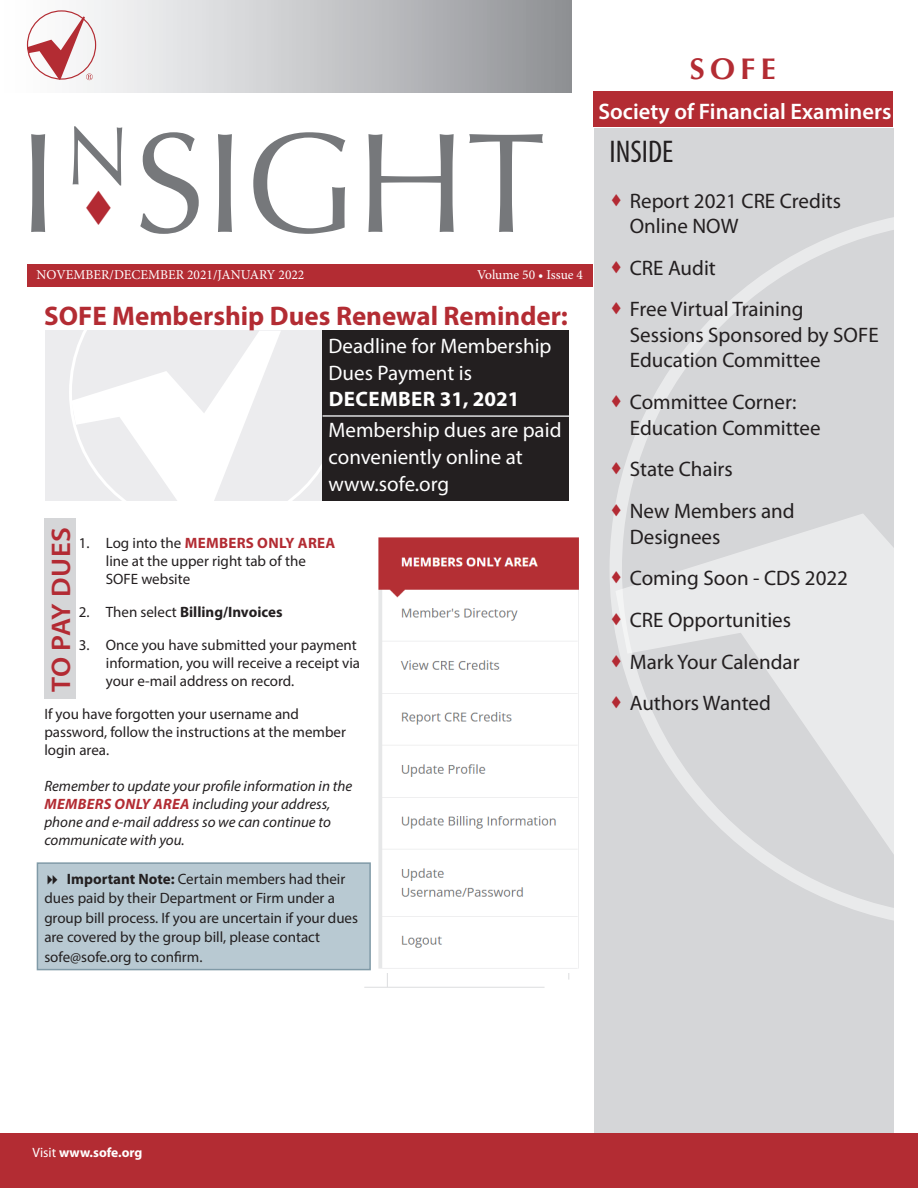
<style>
.page{position:relative;width:918px;height:1188px;background:#fff}
.page>*{position:absolute;margin:0;border:0;box-sizing:border-box;transform-origin:0 0}
.t1{font:142.5px "Optima";color:#76787b}
.t2{font:condensed 31.5px "Myriad Pro";color:#231f20}
.t3{font:700 30px "Optima";color:#b32c33}
.t4{font:700 27px "Myriad Pro";color:#b32c33}
.t5{font:600 27px "Myriad Pro";letter-spacing:.005em;color:#b32a33;scale:1.06 1}
.t6{font:600 22.5px "Myriad Pro";color:#fff}
.t7{font:21px/41.7px "Myriad";color:#231f20}
.t8{font:21px/27px "Myriad Pro";color:#fff}
.t9{font:700 21px "Myriad Pro";letter-spacing:.02em;color:#fff}
.t10{font:15px/18px "Myriad Pro";color:#231f20}
.t11{font:italic 15px/18px "Myriad Pro";color:#231f20}
.t12{font:700 15px "Myriad Pro";color:#231f20}
.t13{font:13.5px "Minion Pro";color:#fff}
.t14{font:700 13.5px "Myriad Pro";color:#fff}
.s1{color:#b32a33}
.s2{font-weight:700;color:#b32c33}
.s3{font-weight:400}
.s4{font-weight:700}
.s5{font-family:"Myriad";font-weight:400}
</style>
<div class="page">
<div style="left:0;top:1133px;width:918px;height:55px;background:#b32c33"></div>
<svg style="left:26px;top:0;width:546px;height:93px;background:#c5c6c8"></svg>
<svg style="left:27px;top:16px;width:66px;height:64px"></svg>
<div style="left:594px;top:114px;width:300px;height:1019px;background:#d5d6d8"></div>
<div style="left:28px;top:264px;width:565px;height:22px;background:#b32c33"></div>
<svg style="left:610px;top:217px;width:284px;height:417px"></svg>
<svg style="left:616px;top:272px;width:278px;height:649px"></svg>
<div style="left:573px;top:0;width:345px;height:127px;background:#fff"></div>
<div style="left:593px;top:92px;width:300px;height:35px;background:#b32c33"></div>
<div style="left:37px;top:862px;width:334px;height:108px;background:#b8c9d2;border:2px solid #809aa7"></div>
<div style="left:44px;top:518px;width:32px;height:181px;background:#d5d6d8"></div>
<div style="left:45px;top:331px;width:278px;height:170px;background:#ececee"></div>
<svg style="left:69px;top:331px;width:254px;height:170px"></svg>
<div style="left:323px;top:331px;width:246px;height:170px;background:#231f20"></div>
<hr style="left:323px;top:415px;width:246px;height:2px;background:#dcdddf">
<hr style="left:387px;top:554px;width:1px;height:433px;background:#dcdddf">
<hr style="left:569px;top:546px;width:1px;height:434px;background:#dcdddf">
<hr style="left:364px;top:987px;width:181px;height:1px;background:#dcdddf">
<img style="left:378px;top:537px;width:201px;height:435px">
<svg style="left:612px;top:260px;width:9px;height:13px"></svg>
<svg style="left:612px;top:302px;width:9px;height:13px"></svg>
<svg style="left:612px;top:395px;width:9px;height:12px"></svg>
<svg style="left:612px;top:462px;width:9px;height:13px"></svg>
<svg style="left:612px;top:504px;width:9px;height:12px"></svg>
<svg style="left:612px;top:571px;width:9px;height:13px"></svg>
<svg style="left:612px;top:613px;width:9px;height:12px"></svg>
<svg style="left:616px;top:654px;width:5px;height:13px"></svg>
<svg style="left:616px;top:696px;width:5px;height:13px"></svg>
<h1 class="t1" style="left:18px;top:101px;width:113px">I<sup>N</sup></h1>
<h1 class="t1" style="left:83px;top:101px;width:464px"><span class="s1">▼</span> SIGHT</h1>
<p class="t13" style="left:37px;top:266px;width:269px">NOVEMBER/DECEMBER 2021/JANUARY 2022</p>
<p class="t13" style="left:477px;top:266px;width:108px">Volume 50 • Issue 4</p>
<h3 class="t4" style="left:44px;top:298px;width:525px">SOFE Membership Dues Renewal Reminder:</h3>
<h3 class="t8" style="left:329px;top:332px;width:224px">Deadline for Membership<br>Dues Payment is</h3>
<h3 class="t9" style="left:329px;top:385px;width:192px">DECEMBER 31, 2021</h3>
<h3 class="t8" style="left:329px;top:416px;width:234px">Membership dues are paid conveniently online at www.sofe.org</h3>
<h3 class="t5" style="left:44px;top:692px;width:157px;rotate:-90deg">TO PAY DUES</h3>
<p class="t10" style="left:106px;top:533px;width:231px;text-indent:-27px">1. Log into the <span class="s2">MEMBERS ONLY AREA </span>line at the upper right tab of the<br>SOFE website</p>
<p class="t12" style="left:79px;top:602px;width:205px"><span class="s3">2. Then select</span> Billing/Invoices</p>
<p class="t10" style="left:106px;top:635px;width:256px;text-indent:-27px">3. Once you have submitted your payment information, you will receive a receipt via your e-mail address on record.</p>
<p class="t10" style="left:44px;top:704px;width:303px">If you have forgotten your username and password, follow the instructions at the member login area.</p>
<p class="t11" style="left:44px;top:776px;width:309px">Remember to update your profile information in the <span class="s2">MEMBERS ONLY AREA</span> including your address, phone and e-mail address so we can continue to communicate with you.</p>
<p class="t10" style="left:44px;top:869px;width:315px;line-height:19.5px;text-indent:22px"><span class="s4">Important Note:</span> Certain members had their dues paid by their Department or Firm under a group bill process. If you are uncertain if your dues are covered by the group bill, please contact sofe@sofe.org to confirm.</p>
<h3 class="t3" style="left:690px;top:51px;width:88px">SOFE</h3>
<h3 class="t6" style="left:598px;top:97px;width:294px">Society of Financial Examiners</h3>
<h2 class="t2" style="left:610px;top:132px;width:65px">INSIDE</h2>
<h3 class="t7" style="left:630px;top:189px;width:213px;line-height:25.5px">Report 2021 CRE Credits<br>Online NOW</h3>
<h3 class="t7" style="left:630px;top:248px;width:175px">CRE Audit<br>Free Virtual Training</h3>
<h3 class="t7" style="left:630px;top:323px;width:250px;line-height:25.5px">Sessions Sponsored by SOFE<br>Education Committee</h3>
<h3 class="t7" style="left:630px;top:390px;width:192px;line-height:25.5px">Committee Corner:<br>Education Committee</h3>
<h3 class="t7" style="left:630px;top:449px;width:167px">State Chairs<br>New Members and</h3>
<h3 class="t7" style="left:630px;top:517px;width:220px">Designees<br>Coming Soon - CDS 2022<br>CRE Opportunities<br>Mark Your Calendar<br>Authors Wanted</h3>
<p class="t14" style="left:32px;top:1144px;width:112px"><span class="s5">Visit</span> www.sofe.org</p>
</div>
